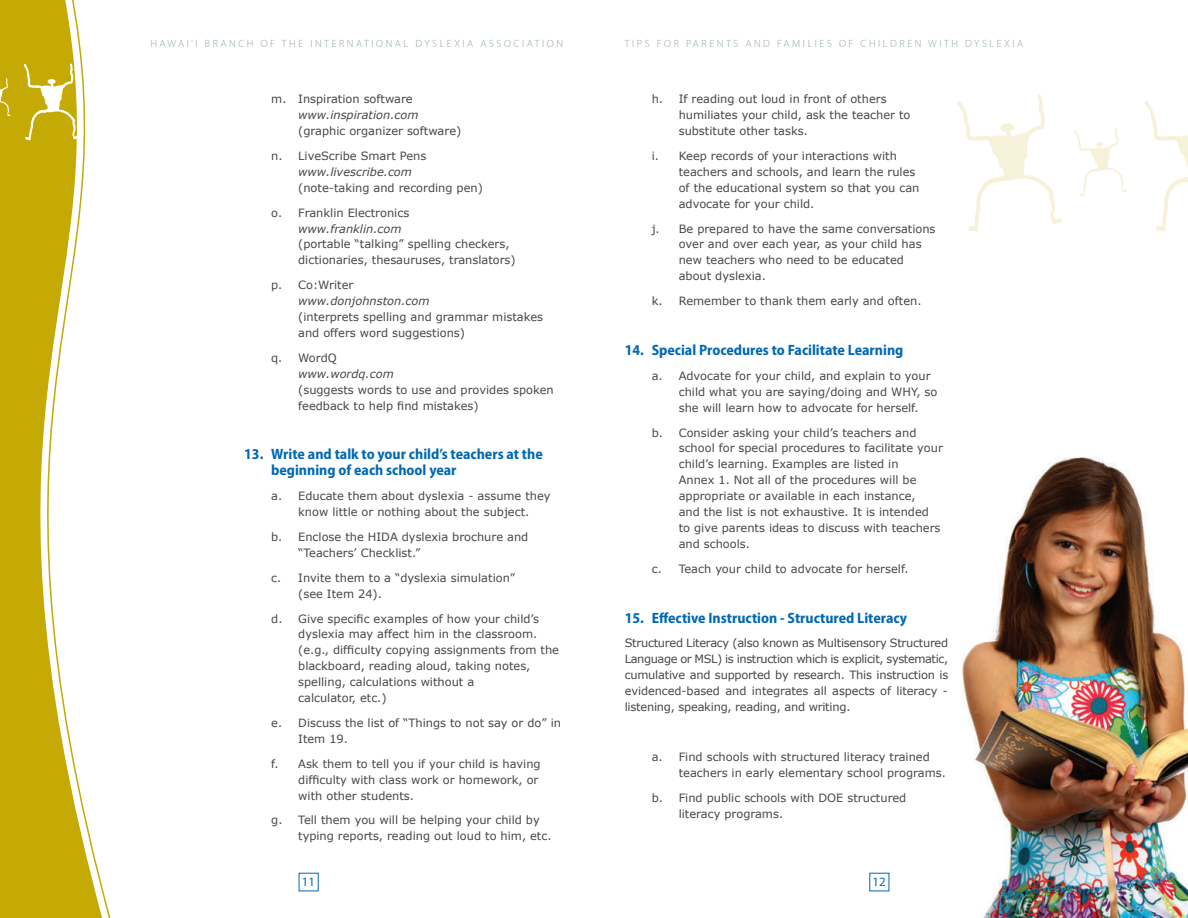
<style>
.page{position:relative;width:1188px;height:918px;background:#fff}
.page>*{position:absolute;margin:0;border:0;box-sizing:border-box;transform-origin:0 0}
.t1{font:700 semi-condensed 15px/15.9px "Myriad Pro";color:#0168b3}
.t2{font:12.75px "Myriad Pro";color:#0168b3}
.t3{font:11.4px/15.9px "Verdana";color:#454647}
.t4{font:italic 11.4px "Verdana";color:#454647}
.t5{font:300 10.5px "Myriad Pro";letter-spacing:.24em;color:#91a5a4}
</style>
<div class="page">
<img style="left:962px;top:457px;width:226px;height:461px">
<svg style="left:957px;top:94px;width:105px;height:138px"></svg>
<svg style="left:1144px;top:101px;width:44px;height:131px"></svg>
<svg style="left:1074px;top:128px;width:53px;height:68px"></svg>
<svg style="left:0;top:0;width:111px;height:918px"></svg>
<svg style="left:23px;top:64px;width:56px;height:76px"></svg>
<svg style="left:0;top:78px;width:11px;height:39px"></svg>
<svg style="left:89px;top:86px;width:22px;height:38px"></svg>
<p class="t5" style="left:150px;top:38px;width:414px">HAWAI’I BRANCH OF TH E I NTERNATIONAL DYSLEXIA ASSOCIATION</p>
<p class="t5" style="left:625px;top:38px;width:400px">TIPS FOR PARENTS AND FAMILIES OF CH ILD REN WITH DYSLEXIA</p>
<p class="t3" style="left:271px;top:91px;width:143px">m. Inspiration software</p>
<p class="t4" style="left:298px;top:107px;width:122px">www.inspiration.com</p>
<p class="t3" style="left:271px;top:118px;width:192px;line-height:24.9px;text-indent:27px">(graphic organizer software) n. LiveScribe Smart Pens</p>
<p class="t4" style="left:298px;top:164px;width:115px">www.livescribe.com</p>
<p class="t3" style="left:271px;top:175px;width:213px;line-height:24.9px;text-indent:27px">(note-taking and recording pen) o. Franklin Electronics</p>
<p class="t4" style="left:298px;top:221px;width:105px">www.franklin.com</p>
<p class="t3" style="left:298px;top:236px;width:219px">(portable “talking” spelling checkers, dictionaries, thesauruses, translators)</p>
<p class="t3" style="left:271px;top:277px;width:84px">p. Co:Writer</p>
<p class="t4" style="left:298px;top:293px;width:133px">www.donjohnston.com</p>
<p class="t3" style="left:298px;top:309px;width:246px">(interprets spelling and grammar mistakes and offers word suggestions)</p>
<p class="t3" style="left:271px;top:350px;width:67px">q. WordQ</p>
<p class="t4" style="left:298px;top:366px;width:97px">www.wordq.com</p>
<p class="t3" style="left:298px;top:381px;width:257px">(suggests words to use and provides spoken feedback to help find mistakes)</p>
<h1 class="t1" style="left:271px;top:447px;width:273px;text-indent:-27px">13. Write and talk to your child’s teachers at the beginning of each school year</h1>
<p class="t3" style="left:271px;top:488px;width:281px;text-align:center">a. Educate them about dyslexia - assume they know little or nothing about the subject.</p>
<p class="t3" style="left:298px;top:529px;width:232px;text-indent:-27px">b. Enclose the HIDA dyslexia brochure and “Teachers’ Checklist.”</p>
<p class="t3" style="left:298px;top:570px;width:218px;text-indent:-27px">c. Invite them to a “dyslexia simulation” (see Item 24).</p>
<p class="t3" style="left:298px;top:610px;width:262px;text-indent:-27px">d. Give specific examples of how your child’s dyslexia may affect him in the classroom. (e.g., difficulty copying assignments from the blackboard, reading aloud, taking notes, spelling, calculations without a<br>calculator, etc.)</p>
<p class="t3" style="left:298px;top:715px;width:264px;text-indent:-27px">e. Discuss the list of “Things to not say or do” in<br>Item 19.</p>
<p class="t3" style="left:298px;top:756px;width:244px;text-indent:-27px">f. Ask them to tell you if your child is having difficulty with class work or homework, or with other students.</p>
<p class="t3" style="left:298px;top:812px;width:255px;text-indent:-27px">g. Tell them you will be helping your child by typing reports, reading out loud to him, etc.</p>
<p class="t2" style="left:302px;top:874px;width:15px">11</p>
<p class="t2" style="left:873px;top:874px;width:15px">12</p>
<p class="t3" style="left:679px;top:91px;width:233px;text-indent:-27px">h. If reading out loud in front of others humiliates your child, ask the teacher to substitute other tasks.</p>
<p class="t3" style="left:679px;top:148px;width:242px;text-indent:-27px">i. Keep records of your interactions with teachers and schools, and learn the rules of the educational system so that you can advocate for your child.</p>
<p class="t3" style="left:679px;top:220px;width:258px;text-indent:-27px">j. Be prepared to have the same conversations over and over each year, as your child has new teachers who need to be educated about dyslexia.</p>
<p class="t3" style="left:652px;top:293px;width:271px">k. Remember to thank them early and often.</p>
<h1 class="t1" style="left:625px;top:342px;width:280px">14. Special Procedures to Facilitate Learning</h1>
<p class="t3" style="left:679px;top:368px;width:260px;text-indent:-27px">a. Advocate for your child, and explain to your child what you are saying/doing and WHY, so she will learn how to advocate for herself.</p>
<p class="t3" style="left:679px;top:424px;width:266px;text-indent:-27px">b. Consider asking your child’s teachers and school for special procedures to facilitate your child’s learning. Examples are listed in<br>Annex 1. Not all of the procedures will be appropriate or available in each instance,<br>and the list is not exhaustive. It is intended to give parents ideas to discuss with teachers and schools.</p>
<p class="t3" style="left:652px;top:561px;width:258px">c. Teach your child to advocate for herself.</p>
<h1 class="t1" style="left:625px;top:610px;width:284px">15. Effective Instruction - Structured Literacy</h1>
<p class="t3" style="left:625px;top:635px;width:325px;text-align:justify">Structured Literacy (also known as Multisensory Structured Language or MSL) is instruction which is explicit, systematic, cumulative and supported by research. This instruction is evidenced-based and integrates all aspects of literacy - listening, speaking, reading, and writing.</p>
<p class="t3" style="left:679px;top:749px;width:269px;text-indent:-27px">a. Find schools with structured literacy trained teachers in early elementary school programs.</p>
<p class="t3" style="left:679px;top:789px;width:229px;text-indent:-27px">b. Find public schools with DOE structured literacy programs.</p>
</div>
